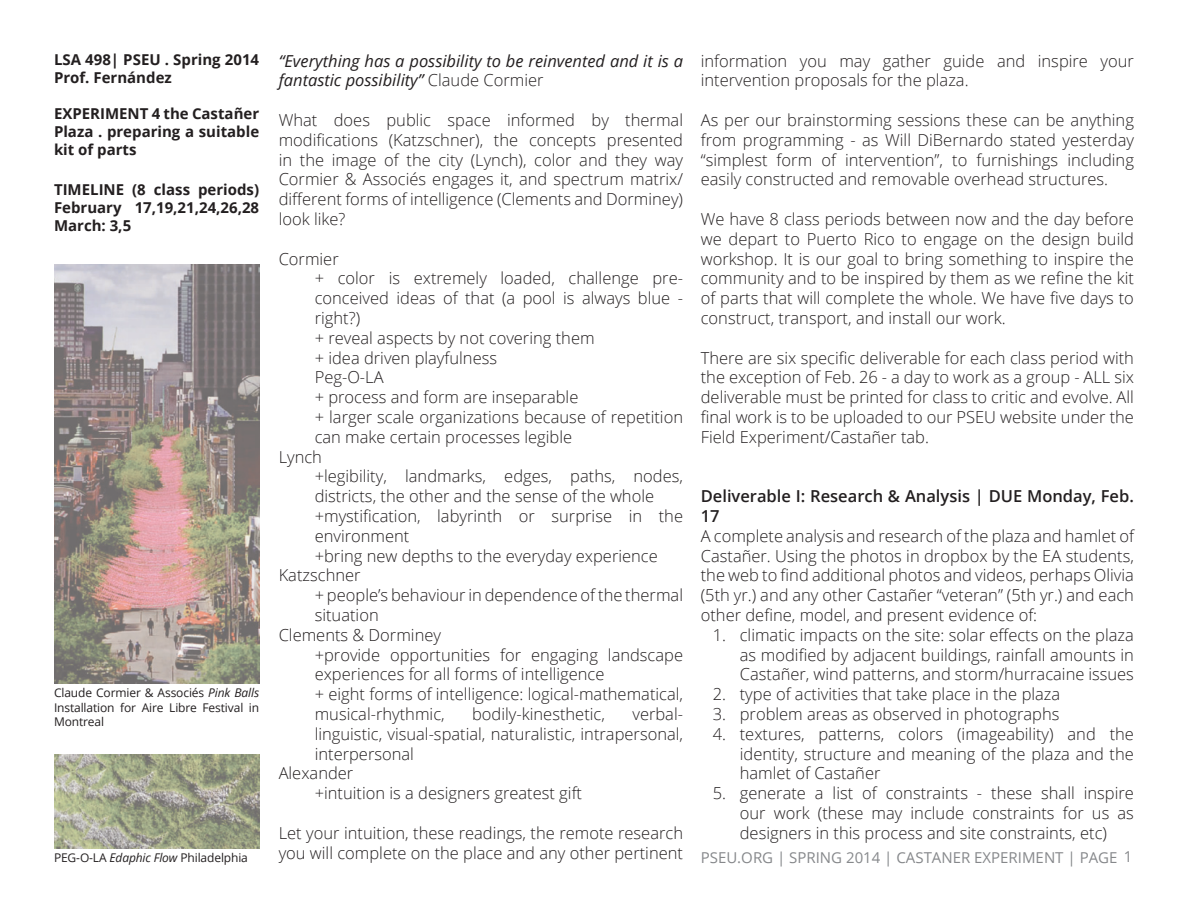
<style>
.page{position:relative;width:1188px;height:918px;background:#fff}
.page>*{position:absolute;margin:0;border:0;box-sizing:border-box;transform-origin:0 0}
.t1{font:300 16.5px/19.8px "Open Sans";color:#231f20;text-align:justify}
.t2{font:italic 16.5px/19.8px "Open Sans";color:#231f20}
.t3{font:600 16.5px/19.8px "Open Sans";color:#231f20}
.t4{font:700 15px/18px "Open Sans";color:#231f20;text-align:justify}
.t5{font:15px "Open Sans";color:#86888b}
.t6{font:12px/14.4px "Open Sans";letter-spacing:-.01em;color:#231f20;text-align:justify}
.s1{font-style:italic}
.s2{font-weight:300;font-style:normal}
</style>
<div class="page">
<img style="left:54px;top:264px;width:205px;height:420px">
<img style="left:54px;top:754px;width:205px;height:94px">
<p class="t4" style="left:54px;top:51px;width:207px">LSA 498| PSEU . Spring 2014<br>Prof. Fernández</p>
<p class="t4" style="left:54px;top:105px;width:207px">EXPERIMENT 4 the Castañer Plaza . preparing a suitable kit of parts</p>
<p class="t4" style="left:54px;top:180px;width:207px">TIMELINE (8 class periods)<br>February 17,19,21,24,26,28<br>March: 3,5</p>
<p class="t6" style="left:54px;top:686px;width:207px">Claude Cormier &amp; Associés <span class="s1">Pink Balls </span>Installation for Aire Libre Festival in Montreal</p>
<p class="t6" style="left:54px;top:850px;width:195px">PEG-O-LA <span class="s1">Edaphic Flow</span> Philadelphia</p>
<p class="t2" style="left:279px;top:50px;width:406px">“Everything has a possibility to be reinvented and it is a fantastic possibility” <span class="s2">Claude Cormier</span></p>
<p class="t1" style="left:279px;top:110px;width:406px">What does public space informed by thermal modifications (Katzschner), the concepts presented in the image of the city (Lynch), color and they way Cormier &amp; Associés engages it, and spectrum matrix/ different forms of intelligence (Clements and Dorminey) look like?</p>
<p class="t1" style="left:279px;top:248px;width:62px">Cormier</p>
<p class="t1" style="left:315px;top:268px;width:370px">+ color is extremely loaded, challenge pre-</p>
<p class="t1" style="left:315px;top:288px;width:370px">conceived ideas of that (a pool is always blue -</p>
<p class="t1" style="left:315px;top:308px;width:47px">right?)</p>
<p class="t1" style="left:315px;top:327px;width:281px">+ reveal aspects by not covering them</p>
<p class="t1" style="left:315px;top:347px;width:184px">+ idea driven playfulness</p>
<p class="t1" style="left:315px;top:367px;width:70px">Peg-O-LA</p>
<p class="t1" style="left:315px;top:387px;width:265px">+ process and form are inseparable</p>
<p class="t1" style="left:315px;top:407px;width:370px">+ larger scale organizations because of repetition</p>
<p class="t1" style="left:315px;top:426px;width:259px">can make certain processes legible</p>
<p class="t1" style="left:279px;top:446px;width:45px">Lynch</p>
<p class="t1" style="left:315px;top:466px;width:370px">+legibility, landmarks, edges, paths, nodes,</p>
<p class="t1" style="left:315px;top:486px;width:341px">districts, the other and the sense of the whole</p>
<p class="t1" style="left:315px;top:506px;width:370px">+mystification, labyrinth or surprise in the</p>
<p class="t1" style="left:315px;top:525px;width:96px">environment</p>
<p class="t1" style="left:315px;top:545px;width:345px">+bring new depths to the everyday experience</p>
<p class="t1" style="left:279px;top:565px;width:83px">Katzschner</p>
<p class="t1" style="left:315px;top:585px;width:370px">+ people’s behaviour in dependence of the thermal</p>
<p class="t1" style="left:315px;top:605px;width:66px">situation</p>
<p class="t1" style="left:279px;top:624px;width:164px">Clements &amp; Dorminey</p>
<p class="t1" style="left:315px;top:644px;width:370px">+provide opportunities for engaging landscape</p>
<p class="t1" style="left:315px;top:664px;width:291px">experiences for all forms of intelligence</p>
<p class="t1" style="left:315px;top:684px;width:370px">+ eight forms of intelligence: logical-mathematical,</p>
<p class="t1" style="left:315px;top:704px;width:132px">musical-rhythmic,</p>
<p class="t1" style="left:472px;top:704px;width:134px">bodily-kinesthetic,</p>
<p class="t1" style="left:632px;top:704px;width:52px">verbal-</p>
<p class="t1" style="left:315px;top:723px;width:370px">linguistic, visual-spatial, naturalistic, intrapersonal,</p>
<p class="t1" style="left:315px;top:743px;width:101px">interpersonal</p>
<p class="t1" style="left:279px;top:763px;width:76px">Alexander</p>
<p class="t1" style="left:315px;top:783px;width:269px">+intuition is a designers greatest gift</p>
<p class="t1" style="left:279px;top:822px;width:406px">Let your intuition, these readings, the remote research you will complete on the place and any other pertinent</p>
<p class="t1" style="left:701px;top:50px;width:435px">information you may gather guide and inspire your intervention proposals for the plaza.</p>
<p class="t1" style="left:701px;top:110px;width:435px">As per our brainstorming sessions these can be anything from programming - as Will DiBernardo stated yesterday “simplest form of intervention”, to furnishings including easily constructed and removable overhead structures.</p>
<p class="t1" style="left:701px;top:209px;width:435px">We have 8 class periods between now and the day before we depart to Puerto Rico to engage on the design build workshop. It is our goal to bring something to inspire the community and to be inspired by them as we refine the kit of parts that will complete the whole. We have five days to construct, transport, and install our work.</p>
<p class="t1" style="left:701px;top:347px;width:435px">There are six specific deliverable for each class period with the exception of Feb. 26 - a day to work as a group - ALL six deliverable must be printed for class to critic and evolve. All final work is to be uploaded to our PSEU website under the Field Experiment/Castañer tab.</p>
<p class="t3" style="left:701px;top:486px;width:435px">Deliverable I: Research &amp; Analysis | DUE Monday, Feb.<br>17</p>
<p class="t1" style="left:701px;top:525px;width:435px">A complete analysis and research of the plaza and hamlet of Castañer. Using the photos in dropbox by the EA students, the web to find additional photos and videos, perhaps Olivia (5th yr.) and any other Castañer “veteran” (5th yr.) and each other define, model, and present evidence of:</p>
<p class="t1" style="left:740px;top:624px;width:396px;text-indent:-27px">1. climatic impacts on the site: solar effects on the plaza as modified by adjacent buildings, rainfall amounts in Castañer, wind patterns, and storm/hurracaine issues</p>
<p class="t1" style="left:713px;top:684px;width:349px">2. type of activities that take place in the plaza</p>
<p class="t1" style="left:713px;top:704px;width:348px">3. problem areas as observed in photographs</p>
<p class="t1" style="left:740px;top:723px;width:396px;text-indent:-27px">4. textures, patterns, colors (imageability) and the identity, structure and meaning of the plaza and the hamlet of Castañer</p>
<p class="t1" style="left:740px;top:783px;width:396px;text-indent:-27px">5. generate a list of constraints - these shall inspire our work (these may include constraints for us as designers in this process and site constraints, etc)</p>
<p class="t5" style="left:701px;top:847px;width:433px">PSEU.ORG | SPRING 2014 | CASTANER EXPERIMENT | PAGE 1</p>
</div>
